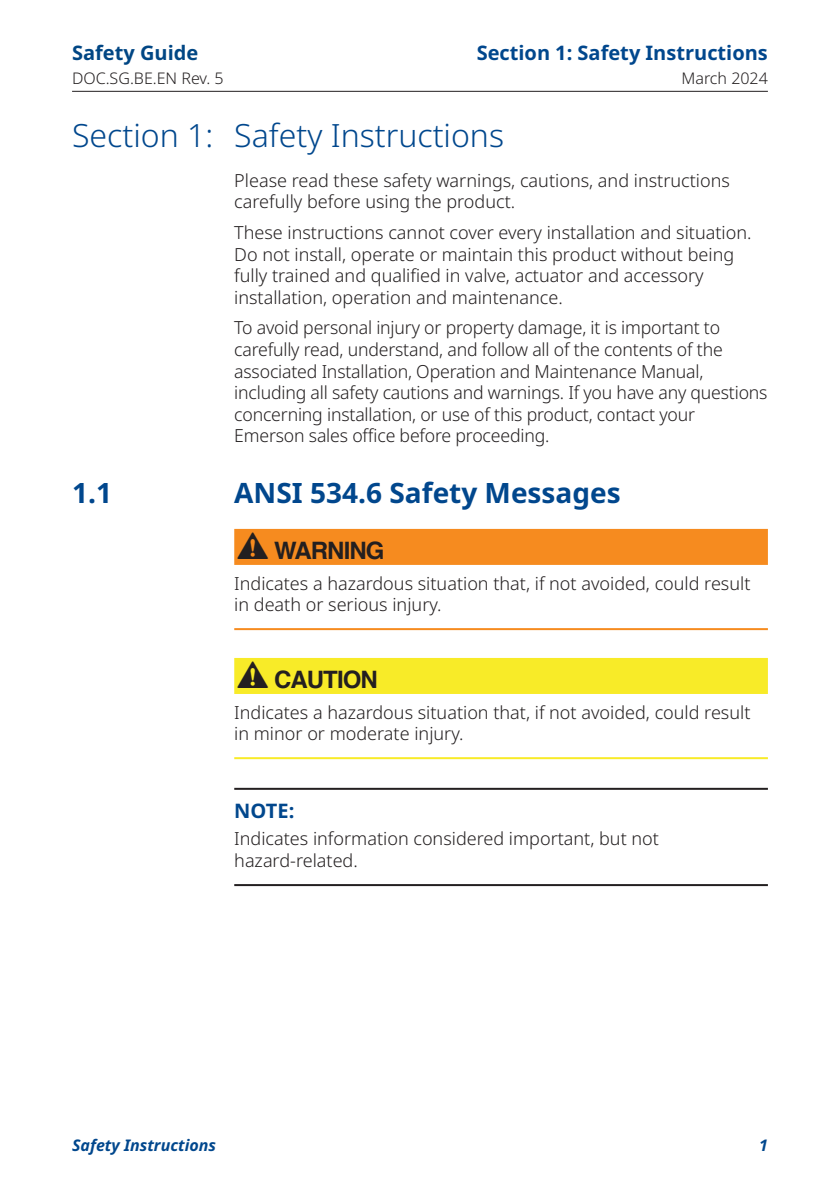
<style>
.page{position:relative;width:840px;height:1191px;background:#fff}
.page>*{position:absolute;margin:0;border:0;box-sizing:border-box;transform-origin:0 0}
.t1{font:300 32px "Noto Sans";color:#01478d}
.t2{font:700 28px "Noto Sans";color:#01478d}
.t3{font:700 24px "Helvetica";letter-spacing:-.04em;color:#231f20}
._06_Important___Tip{font:700 20px "Noto Sans";color:#01478d}
.t4{font:700 20px "Noto Sans";color:#004684}
._01_Body_Text{font:300 18px/21.6px "Noto Sans";letter-spacing:-.01em;color:#231f20}
._06_Caution_text{font:300 18px/21.6px "Noto Sans";color:#231f20}
._06_Warning_text{font:300 18px/21.6px "Noto Sans";color:#231f20}
._06_Important___Tip_Text{font:300 18px/21.6px "Noto Sans";color:#231f20}
.t5{font:300 16px "Noto Sans";color:#231f20}
.t6{font:italic 700 16px "Noto Sans";color:#01478d}
</style>
<div class="page">
<hr style="left:72px;top:91px;width:695px;height:1px;background:#231f20">
<div style="left:234px;top:529px;width:533px;height:36px;background:#f68b1f"></div>
<hr style="left:234px;top:628px;width:533px;height:2px;background:#f68b1f">
<div style="left:234px;top:658px;width:533px;height:36px;background:#f8eb28"></div>
<hr style="left:234px;top:757px;width:533px;height:2px;background:#f8eb28">
<hr style="left:234px;top:788px;width:533px;height:2px;background:#231f20">
<hr style="left:234px;top:884px;width:533px;height:2px;background:#231f20">
<p class="t4" style="left:72px;top:41px;width:128px">Safety Guide</p>
<p class="t5" style="left:72px;top:69px;width:153px">DOC.SG.BE.EN Rev. 5</p>
<p class="_06_Important___Tip" style="left:476px;top:41px;width:292px">Section 1: Safety Instructions</p>
<p class="t5" style="left:681px;top:69px;width:88px">March 2024</p>
<p class="t1" style="left:72px;top:117px;width:433px">Section 1: Safety Instructions</p>
<p class="_01_Body_Text" style="left:234px;top:170px;width:497px">Please read these safety warnings, cautions, and instructions carefully before using the product.</p>
<p class="_01_Body_Text" style="left:234px;top:222px;width:518px">These instructions cannot cover every installation and situation.<br>Do not install, operate or maintain this product without being fully trained and qualified in valve, actuator and accessory installation, operation and maintenance.</p>
<p class="_01_Body_Text" style="left:234px;top:317px;width:534px">To avoid personal injury or property damage, it is important to carefully read, understand, and follow all of the contents of the associated Installation, Operation and Maintenance Manual, including all safety cautions and warnings. If you have any questions concerning installation, or use of this product, contact your Emerson sales office before proceeding.</p>
<p class="t2" style="left:72px;top:477px;width:42px">1.1</p>
<p class="t2" style="left:234px;top:477px;width:387px">ANSI 534.6 Safety Messages</p>
<p class="t3" style="left:274px;top:531px;width:112px">WARNING</p>
<p class="_06_Warning_text" style="left:234px;top:572px;width:517px">Indicates a hazardous situation that, if not avoided, could result in death or serious injury.</p>
<p class="t3" style="left:274px;top:660px;width:105px">CAUTION</p>
<p class="_06_Caution_text" style="left:234px;top:701px;width:517px">Indicates a hazardous situation that, if not avoided, could result in minor or moderate injury.</p>
<p class="_06_Important___Tip" style="left:234px;top:799px;width:62px">NOTE:</p>
<p class="_06_Important___Tip_Text" style="left:234px;top:828px;width:426px">Indicates information considered important, but not hazard-related.</p>
<p class="t6" style="left:72px;top:1134px;width:145px">Safety Instructions</p>
<p class="t6" style="left:758px;top:1134px;width:10px">1</p>
</div>
